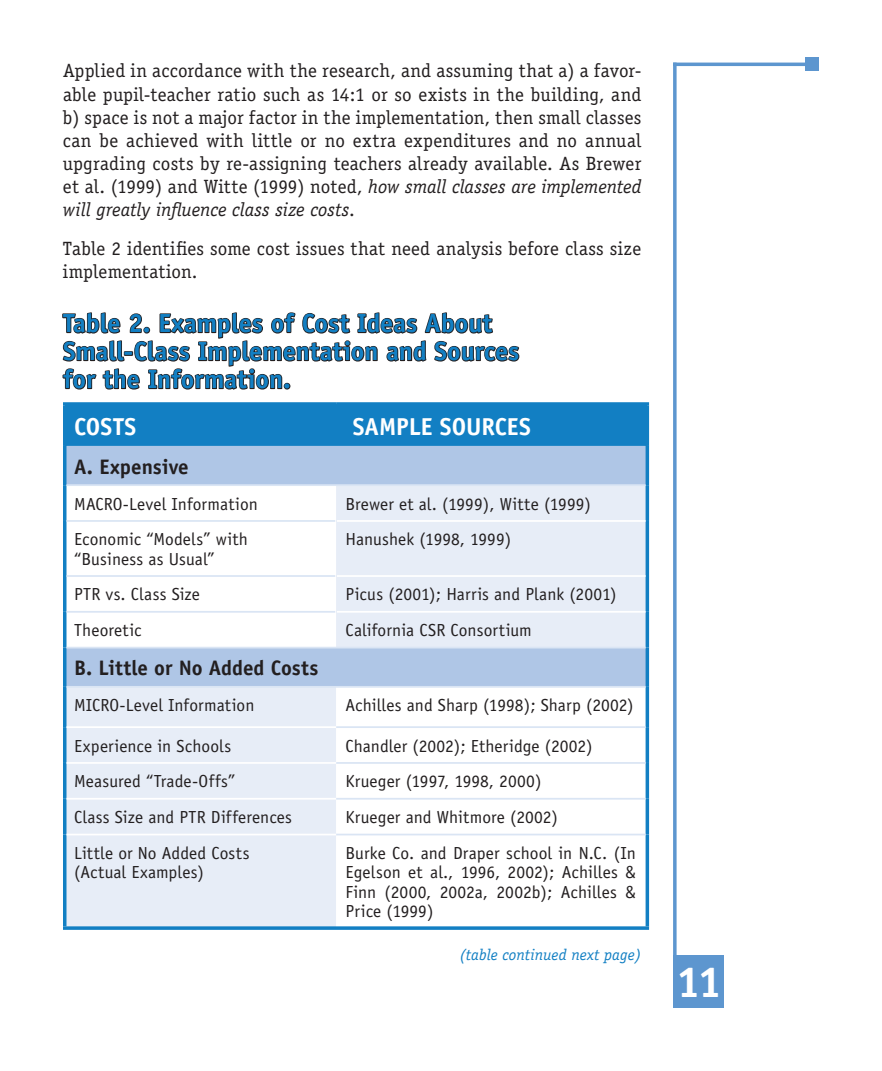
<style>
.page{position:relative;width:882px;height:1071px;background:#fff}
.page>*{position:absolute;margin:0;border:0;box-sizing:border-box;transform-origin:0 0}
.t1{font:700 43.75px "Officina Sans";color:#fff}
.t2{font:700 26.25px/28px "Officina Sans";color:#127fc3}
.t3{font:700 24.5px "Officina Sans";color:#fff}
.t4{font:700 21px "Officina Sans";color:#231f20}
.t5{font:19.25px/23.1px "Officina Serif";letter-spacing:.005em;color:#231f20;text-align:justify}
.t6{font:17.5px/19.2px "Officina Sans";letter-spacing:.005em;color:#231f20}
.t7{font:italic 15.75px "Officina Serif";color:#127fc3}
.s1{font-style:italic}
</style>
<div class="page">
<hr style="left:673px;top:63px;width:139px;height:3px;background:#5d96cf">
<div style="left:805px;top:57px;width:14px;height:14px;background:#5d96cf"></div>
<svg style="left:673px;top:66px;width:4px;height:942px;background:#70a2d4"></svg>
<div style="left:674px;top:956px;width:50px;height:52px;background:#5d96cf"></div>
<svg style="left:62px;top:312px;width:458px;height:78px"></svg>
<div style="left:284px;top:383px;width:6px;height:7px;border:2px solid #231f20;border-radius:50%"></div>
<div style="left:66px;top:406px;width:580px;height:40px;background:#127fc3"></div>
<div style="left:66px;top:446px;width:580px;height:38px;background:#afc6e6"></div>
<svg style="left:66px;top:486px;width:580px;height:440px;fill:#e7edf7"></svg>
<svg style="left:336px;top:688px;width:310px;height:238px"></svg>
<svg style="left:63px;top:402px;width:273px;height:4px"></svg>
<hr style="left:63px;top:406px;width:3px;height:40px;background:#127fc3">
<svg style="left:336px;top:402px;width:313px;height:4px"></svg>
<hr style="left:646px;top:406px;width:3px;height:40px;background:#127fc3">
<hr style="left:63px;top:446px;width:3px;height:39px;background:#127fc3">
<hr style="left:646px;top:446px;width:3px;height:39px;background:#127fc3">
<hr style="left:63px;top:485px;width:3px;height:36px;background:#127fc3">
<hr style="left:646px;top:485px;width:3px;height:36px;background:#127fc3">
<hr style="left:63px;top:521px;width:3px;height:55px;background:#127fc3">
<hr style="left:646px;top:521px;width:3px;height:55px;background:#127fc3">
<hr style="left:63px;top:576px;width:3px;height:36px;background:#127fc3">
<hr style="left:646px;top:576px;width:3px;height:36px;background:#127fc3">
<hr style="left:63px;top:612px;width:3px;height:36px;background:#127fc3">
<hr style="left:646px;top:612px;width:3px;height:36px;background:#127fc3">
<hr style="left:63px;top:648px;width:3px;height:39px;background:#127fc3">
<hr style="left:646px;top:648px;width:3px;height:39px;background:#127fc3">
<hr style="left:63px;top:687px;width:3px;height:40px;background:#127fc3">
<hr style="left:646px;top:687px;width:3px;height:40px;background:#127fc3">
<hr style="left:63px;top:727px;width:3px;height:36px;background:#127fc3">
<hr style="left:646px;top:727px;width:3px;height:36px;background:#127fc3">
<hr style="left:63px;top:763px;width:3px;height:36px;background:#127fc3">
<hr style="left:646px;top:763px;width:3px;height:36px;background:#127fc3">
<hr style="left:63px;top:799px;width:3px;height:36px;background:#127fc3">
<hr style="left:646px;top:799px;width:3px;height:36px;background:#127fc3">
<hr style="left:63px;top:835px;width:3px;height:91px;background:#127fc3">
<hr style="left:646px;top:835px;width:3px;height:91px;background:#127fc3">
<hr style="left:66px;top:484px;width:580px;height:2px;background:#dae5f4">
<hr style="left:66px;top:520px;width:269px;height:2px;background:#dae5f4">
<hr style="left:66px;top:575px;width:269px;height:2px;background:#dae5f4">
<hr style="left:66px;top:611px;width:269px;height:2px;background:#dae5f4">
<hr style="left:66px;top:647px;width:580px;height:1px;background:#dae5f4">
<hr style="left:66px;top:686px;width:580px;height:2px;background:#dae5f4">
<hr style="left:336px;top:726px;width:310px;height:2px;background:#dae5f4">
<hr style="left:336px;top:762px;width:310px;height:2px;background:#dae5f4">
<hr style="left:336px;top:798px;width:310px;height:2px;background:#dae5f4">
<hr style="left:336px;top:834px;width:310px;height:1px;background:#dae5f4">
<hr style="left:337px;top:520px;width:309px;height:2px;background:#fff">
<hr style="left:337px;top:575px;width:309px;height:2px;background:#fff">
<hr style="left:337px;top:611px;width:309px;height:2px;background:#fff">
<hr style="left:66px;top:726px;width:270px;height:2px;background:#fff">
<hr style="left:66px;top:762px;width:270px;height:2px;background:#fff">
<hr style="left:66px;top:798px;width:270px;height:2px;background:#fff">
<hr style="left:66px;top:834px;width:270px;height:1px;background:#fff">
<svg style="left:63px;top:926px;width:586px;height:4px;background:#2d8dc9"></svg>
<p class="t5" style="left:63px;top:59px;width:580px">Applied in accordance with the research, and assuming that a) a favor&shy;able pupil-teacher ratio such as 14:1 or so exists in the building, and b) space is not a major factor in the implementation, then small classes can be achieved with little or no extra expenditures and no annual upgrading costs by re-assigning teachers already available. As Brewer et al. (1999) and Witte (1999) noted, <span class="s1">how small classes are implemented will greatly influence class size costs</span>.</p>
<p class="t5" style="left:63px;top:237px;width:580px">Table 2 identifies some cost issues that need analysis before class size implementation.</p>
<h2 class="t2" style="left:63px;top:309px;width:458px">Table 2. Examples of Cost Ideas About<br>Small-Class Implementation and Sources for the Information.</h2>
<h3 class="t3" style="left:74px;top:411px;width:64px">COSTS</h3>
<h3 class="t3" style="left:353px;top:411px;width:180px">SAMPLE SOURCES</h3>
<p class="t4" style="left:74px;top:454px;width:116px">A. Expensive</p>
<p class="t6" style="left:74px;top:494px;width:185px">MACRO-Level Information</p>
<p class="t6" style="left:346px;top:494px;width:247px">Brewer et al. (1999), Witte (1999)</p>
<p class="t6" style="left:74px;top:530px;width:175px">Economic “Models” with “Business as Usual”</p>
<p class="t6" style="left:346px;top:530px;width:167px">Hanushek (1998, 1999)</p>
<p class="t6" style="left:74px;top:585px;width:127px">PTR vs. Class Size</p>
<p class="t6" style="left:346px;top:585px;width:273px">Picus (2001); Harris and Plank (2001)</p>
<p class="t6" style="left:74px;top:621px;width:69px">Theoretic</p>
<p class="t6" style="left:346px;top:621px;width:188px">California CSR Consortium</p>
<p class="t4" style="left:74px;top:655px;width:246px">B. Little or No Added Costs</p>
<p class="t6" style="left:74px;top:696px;width:182px">MICRO-Level Information</p>
<p class="t6" style="left:346px;top:696px;width:290px">Achilles and Sharp (1998); Sharp (2002)</p>
<p class="t6" style="left:74px;top:736px;width:159px">Experience in Schools</p>
<p class="t6" style="left:346px;top:736px;width:248px">Chandler (2002); Etheridge (2002)</p>
<p class="t6" style="left:74px;top:772px;width:163px">Measured “Trade-Offs”</p>
<p class="t6" style="left:346px;top:772px;width:197px">Krueger (1997, 1998, 2000)</p>
<p class="t6" style="left:74px;top:808px;width:219px">Class Size and PTR Differences</p>
<p class="t6" style="left:346px;top:808px;width:214px">Krueger and Whitmore (2002)</p>
<p class="t6" style="left:74px;top:844px;width:177px">Little or No Added Costs (Actual Examples)</p>
<p class="t6" style="left:346px;top:844px;width:292px;text-align:justify">Burke Co. and Draper school in N.C. (In Egelson et al., 1996, 2002); Achilles &amp; Finn (2000, 2002a, 2002b); Achilles &amp; Price (1999)</p>
<p class="t7" style="left:459px;top:946px;width:184px">(table continued next page)</p>
<h1 class="t1" style="left:676px;top:955px;width:47px">11</h1>
</div>
